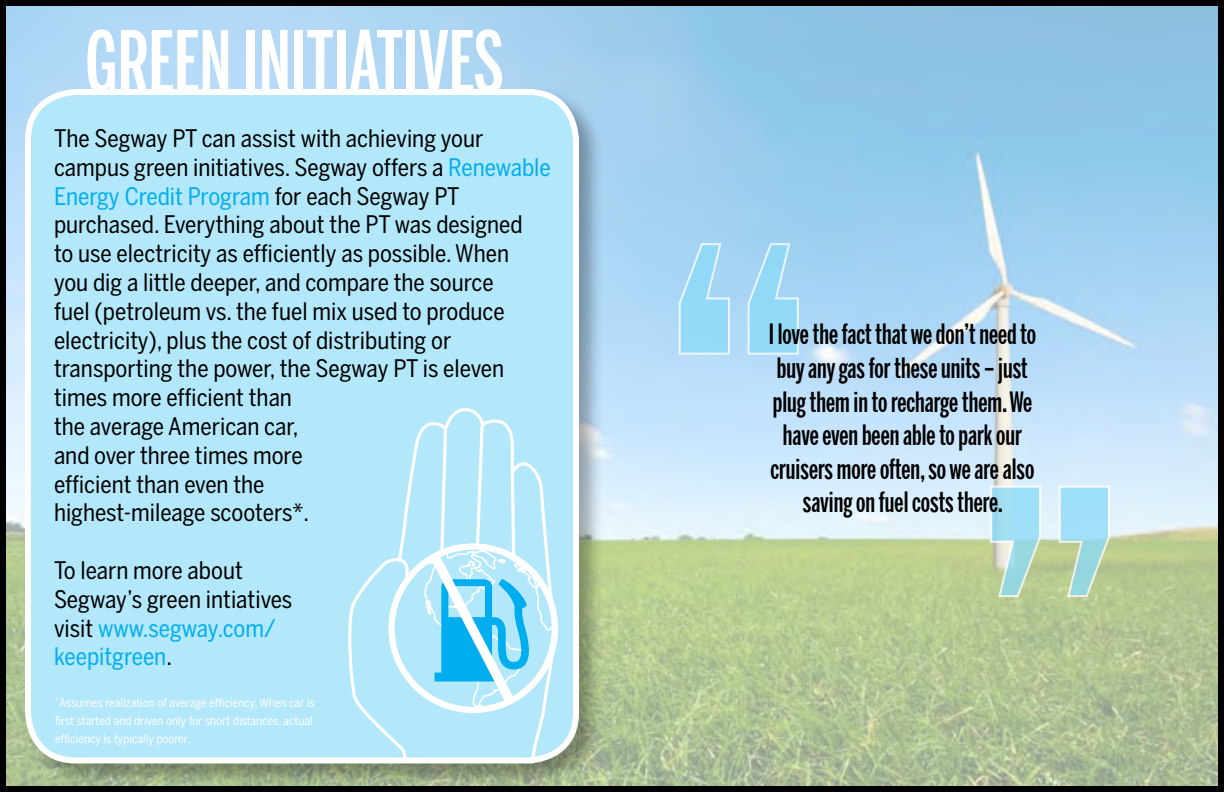
<style>
.page{position:relative;width:1224px;height:792px;background:#fff}
.page>*{position:absolute;margin:0;border:0;box-sizing:border-box;transform-origin:0 0}
.t1{font:500 84.2px "Benton Sans Extra Comp";color:#fff}
.t2{font:500 28px/33.6px "Benton Sans Extra Comp";color:#000;text-align:center}
.t3{font:24px/28.8px "Benton Sans Cond";color:#000}
.t4{font:12px/18px "Benton Sans Cond";color:#fff}
.s1{color:#00aeef}
</style>
<div class="page">
<img style="left:7px;top:7px;width:1210px;height:778px">
<div style="left:0;top:0;width:1224px;height:792px;border:6px solid #000"></div>
<div style="left:22px;top:86px;width:589px;height:706px;background:#000;opacity:.32"></div>
<div style="left:28px;top:92px;width:548px;height:668px;background:#b3e7fa;border-radius:48px"></div>
<div style="left:25px;top:89px;width:554px;height:675px;border:6px solid #fff;border-radius:48px"></div>
<svg style="left:348px;top:408px;width:208px;height:355px"></svg>
<svg style="left:388px;top:424px;width:170px;height:289px"></svg>
<svg style="left:678px;top:242px;width:122px;height:114px;background:#a2daf6"></svg>
<svg style="left:989px;top:485px;width:122px;height:113px;background:#b3dbd5"></svg>
<hr style="left:0;top:0;width:2px;height:792px;background:#000">
<h1 class="t1" style="left:86px;top:13px;width:420px">GREEN INITIATIVES</h1>
<p class="t3" style="left:54px;top:124px;width:498px">The Segway PT can assist with achieving your campus green initiatives. Segway offers a <span class="s1">Renewable Energy Credit Program</span> for each Segway PT purchased. Everything about the PT was designed<br>to use electricity as efficiently as possible. When<br>you dig a little deeper, and compare the source<br>fuel (petroleum vs. the fuel mix used to produce electricity), plus the cost of distributing or transporting the power, the Segway PT is eleven times more efficient than<br>the average American car,<br>and over three times more<br>efficient than even the<br>highest-mileage scooters*.</p>
<p class="t3" style="left:54px;top:556px;width:240px">To learn more about<br>Segway’s green intiatives visit <span class="s1">www.segway.com/ keepitgreen</span>.</p>
<p class="t4" style="left:55px;top:693px;width:261px"><sup>*</sup> Assumes realization of average efficiency. When car is first started and driven only for short distances, actual efficiency is typically poorer.</p>
<p class="t2" style="left:769px;top:317px;width:269px">I love the fact that we don’t need to buy any gas for these units – just plug them in to recharge them. We have even been able to park our cruisers more often, so we are also saving on fuel costs there.</p>
</div>
